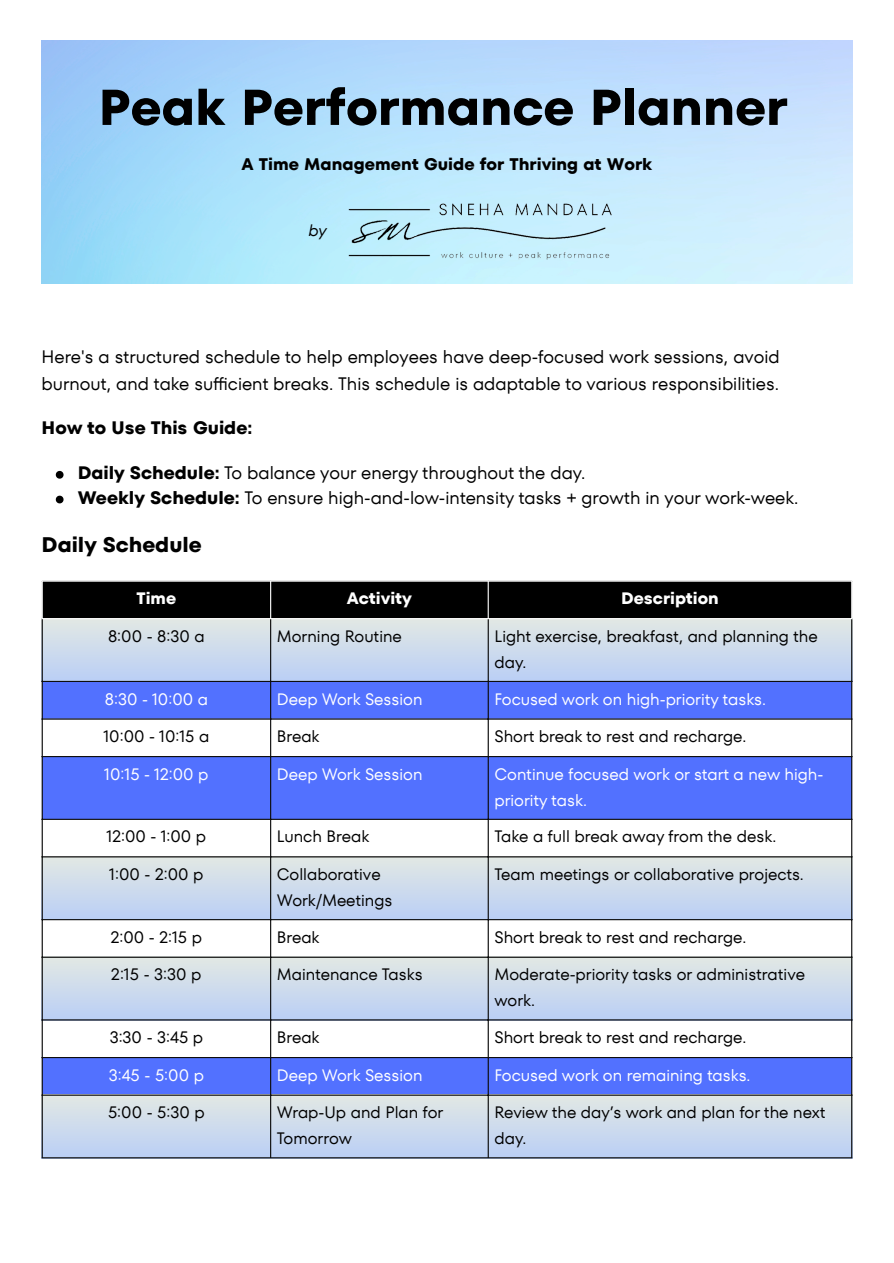
<style>
.page{position:relative;width:894px;height:1263px;background:#fff}
.page>*{position:absolute;margin:0;border:0;box-sizing:border-box;transform-origin:0 0}
.t1{font:700 50.25px "TT Fors";color:#000}
.t2{font:700 21px "TT Fors";color:#000}
.t3{font:18px/27px "TT Fors";color:#000}
.t4{font:700 18px "TT Fors";color:#000}
.t5{font:700 16.8px "TT Fors";color:#000}
.t6{font:16.5px/25.8px "TT Fors";color:#000}
.t7{font:16.5px/25.8px "TT Fors";color:#fff}
.t8{font:700 16.5px "TT Fors";color:#fff}
.t9{font:italic 16.2px "TT Fors";color:#000}
.s1{font-weight:700}
</style>
<div class="page">
<img style="left:327px;top:191px;width:310px;height:79px">
<svg style="left:56px;top:471px;width:7px;height:8px"></svg>
<svg style="left:56px;top:496px;width:7px;height:7px"></svg>
<div style="left:43px;top:582px;width:808px;height:36px;background:#000"></div>
<div style="left:43px;top:682px;width:808px;height:412px;background:#5271ff"></div>
<svg style="left:43px;top:720px;width:808px;height:337px"></svg>
<svg style="left:43px;top:619px;width:227px;height:62px;background:#cddbec"></svg>
<svg style="left:271px;top:619px;width:216px;height:62px;background:#cddaeb"></svg>
<svg style="left:488px;top:619px;width:363px;height:62px;background:#cddaeb"></svg>
<div style="left:42px;top:857px;width:229px;height:63px;background:linear-gradient(to bottom,#e2e8e4,#bacff6)"></div>
<div style="left:270px;top:857px;width:218px;height:63px;background:linear-gradient(to bottom,#e2e8e4,#bacff6)"></div>
<div style="left:488px;top:857px;width:363px;height:63px;background:linear-gradient(to bottom,#e2e8e4,#bacff6)"></div>
<div style="left:42px;top:957px;width:229px;height:63px;background:linear-gradient(to bottom,#e2e8e4,#bacff5)"></div>
<div style="left:270px;top:957px;width:218px;height:63px;background:linear-gradient(to bottom,#e2e8e4,#bacff5)"></div>
<div style="left:488px;top:957px;width:363px;height:63px;background:linear-gradient(to bottom,#e2e8e4,#bacff5)"></div>
<div style="left:42px;top:1095px;width:229px;height:63px;background:linear-gradient(to bottom,#e2e8e4,#bacff6)"></div>
<div style="left:270px;top:1095px;width:218px;height:63px;background:linear-gradient(to bottom,#e2e8e4,#bacff6)"></div>
<div style="left:488px;top:1095px;width:363px;height:63px;background:linear-gradient(to bottom,#e2e8e4,#bacff6)"></div>
<hr style="left:270px;top:582px;width:1px;height:36px;background:#fff">
<hr style="left:487px;top:582px;width:1px;height:36px;background:#fff">
<hr style="left:42px;top:619px;width:1px;height:538px;background:#0d0d0d">
<hr style="left:270px;top:619px;width:1px;height:538px;background:#0d0d0d">
<hr style="left:487px;top:619px;width:1px;height:538px;background:#0d0d0d">
<hr style="left:851px;top:619px;width:1px;height:538px;background:#0d0d0d">
<hr style="left:42px;top:681px;width:810px;height:1px;background:#0d0d0d">
<hr style="left:42px;top:718px;width:810px;height:2px;background:#0d0d0d">
<hr style="left:42px;top:756px;width:810px;height:1px;background:#0d0d0d">
<hr style="left:42px;top:819px;width:810px;height:1px;background:#0d0d0d">
<hr style="left:42px;top:856px;width:810px;height:1px;background:#0d0d0d">
<hr style="left:42px;top:919px;width:810px;height:1px;background:#0d0d0d">
<hr style="left:42px;top:957px;width:810px;height:1px;background:#0d0d0d">
<hr style="left:42px;top:1019px;width:810px;height:1px;background:#0d0d0d">
<hr style="left:42px;top:1057px;width:810px;height:1px;background:#0d0d0d">
<hr style="left:42px;top:1094px;width:810px;height:2px;background:#0d0d0d">
<hr style="left:42px;top:1157px;width:810px;height:1px;background:#0d0d0d">
<p class="t1" style="left:98px;top:72px;width:690px">Peak Performance Planner</p>
<p class="t5" style="left:241px;top:152px;width:412px">A Time Management Guide for Thriving at Work</p>
<p class="t9" style="left:308px;top:219px;width:20px">by</p>
<p class="t3" style="left:42px;top:344px;width:739px">Here's a structured schedule to help employees have deep-focused work sessions, avoid burnout, and take sufficient breaks. This schedule is adaptable to various responsibilities.</p>
<p class="t4" style="left:42px;top:415px;width:212px">How to Use This Guide:</p>
<p class="t3" style="left:78px;top:459px;width:509px"><span class="s1">Daily Schedule:</span> To balance your energy throughout the day.</p>
<p class="t3" style="left:78px;top:484px;width:722px"><span class="s1">Weekly Schedule:</span> To ensure high-and-low-intensity tasks + growth in your work-week.</p>
<h2 class="t2" style="left:42px;top:530px;width:162px">Daily Schedule</h2>
<p class="t8" style="left:136px;top:587px;width:41px">Time</p>
<p class="t8" style="left:347px;top:587px;width:67px">Activity</p>
<p class="t8" style="left:621px;top:587px;width:99px">Description</p>
<p class="t6" style="left:108px;top:623px;width:98px">8:00 - 8:30 a</p>
<p class="t6" style="left:277px;top:623px;width:126px">Morning Routine</p>
<p class="t6" style="left:494px;top:623px;width:325px">Light exercise, breakfast, and planning the day.</p>
<p class="t7" style="left:105px;top:686px;width:105px">8:30 - 10:00 a</p>
<p class="t7" style="left:277px;top:686px;width:147px">Deep Work Session</p>
<p class="t7" style="left:494px;top:686px;width:273px">Focused work on high-priority tasks.</p>
<p class="t6" style="left:103px;top:723px;width:107px">10:00 - 10:15 a</p>
<p class="t6" style="left:277px;top:723px;width:44px">Break</p>
<p class="t6" style="left:494px;top:723px;width:253px">Short break to rest and recharge.</p>
<p class="t7" style="left:104px;top:761px;width:106px">10:15 - 12:00 p</p>
<p class="t7" style="left:277px;top:761px;width:147px">Deep Work Session</p>
<p class="t7" style="left:494px;top:761px;width:330px">Continue focused work or start a new high&shy;priority task.</p>
<p class="t6" style="left:107px;top:824px;width:101px">12:00 - 1:00 p</p>
<p class="t6" style="left:277px;top:824px;width:94px">Lunch Break</p>
<p class="t6" style="left:494px;top:824px;width:283px">Take a full break away from the desk.</p>
<p class="t6" style="left:109px;top:861px;width:96px">1:00 - 2:00 p</p>
<p class="t6" style="left:277px;top:861px;width:117px">Collaborative<br>Work/Meetings</p>
<p class="t6" style="left:494px;top:861px;width:311px">Team meetings or collaborative projects.</p>
<p class="t6" style="left:111px;top:924px;width:93px">2:00 - 2:15 p</p>
<p class="t6" style="left:277px;top:924px;width:44px">Break</p>
<p class="t6" style="left:494px;top:924px;width:253px">Short break to rest and recharge.</p>
<p class="t6" style="left:111px;top:962px;width:92px">2:15 - 3:30 p</p>
<p class="t6" style="left:277px;top:962px;width:147px">Maintenance Tasks</p>
<p class="t6" style="left:494px;top:962px;width:312px">Moderate-priority tasks or administrative work.</p>
<p class="t6" style="left:110px;top:1024px;width:95px">3:30 - 3:45 p</p>
<p class="t6" style="left:277px;top:1024px;width:44px">Break</p>
<p class="t6" style="left:494px;top:1024px;width:253px">Short break to rest and recharge.</p>
<p class="t7" style="left:109px;top:1062px;width:97px">3:45 - 5:00 p</p>
<p class="t7" style="left:277px;top:1062px;width:147px">Deep Work Session</p>
<p class="t7" style="left:494px;top:1062px;width:257px">Focused work on remaining tasks.</p>
<p class="t6" style="left:108px;top:1099px;width:98px">5:00 - 5:30 p</p>
<p class="t6" style="left:277px;top:1099px;width:168px">Wrap-Up and Plan for<br>Tomorrow</p>
<p class="t6" style="left:494px;top:1099px;width:333px">Review the day’s work and plan for the next day.</p>
</div>
